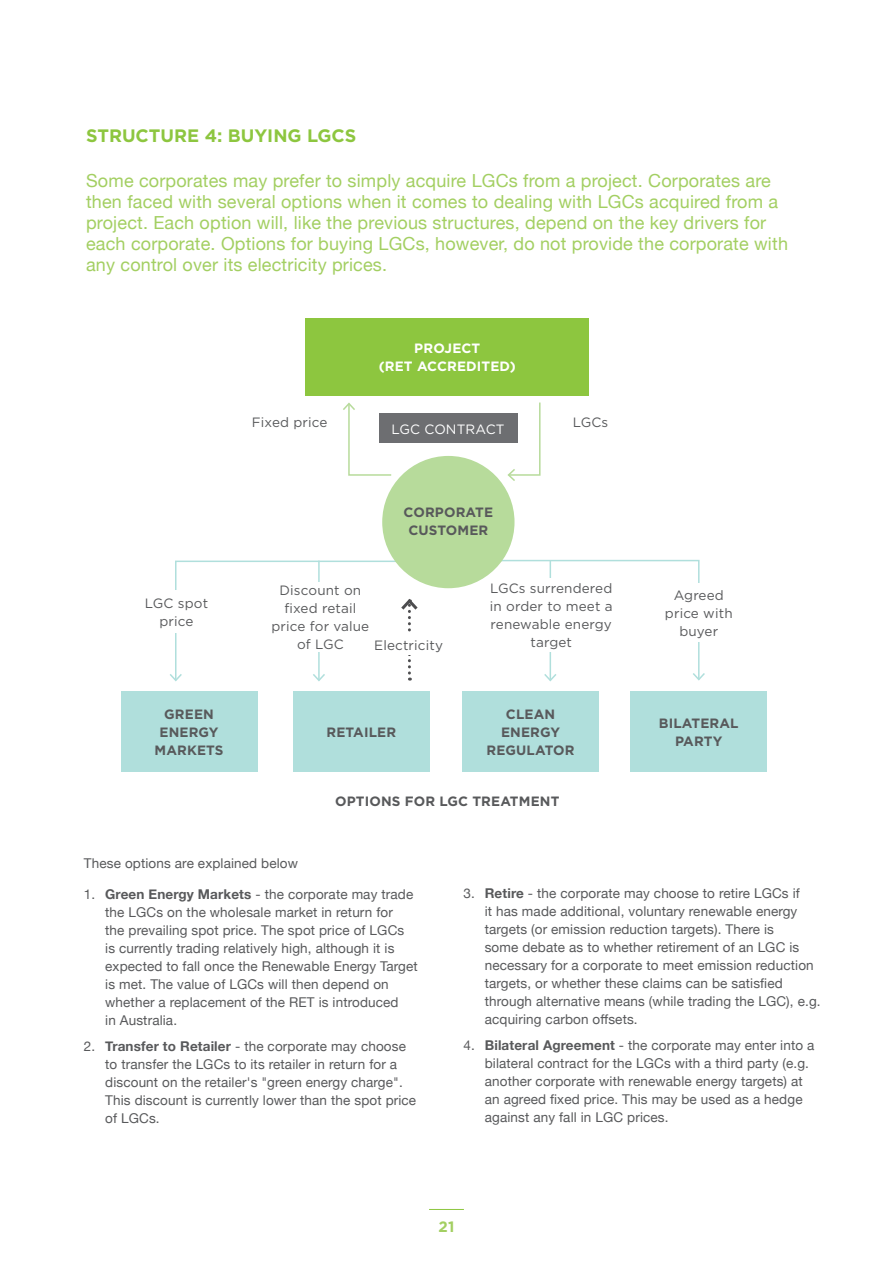
<style>
.page{position:relative;width:893px;height:1263px;background:#fff}
.page>*{position:absolute;margin:0;border:0;box-sizing:border-box;transform-origin:0 0}
.t1{font:18px/21px "Helvetica Neue";letter-spacing:.01em;color:#a3cf62}
.t2{font:700 18px "Gotham";color:#8dc63f}
.t3{font:700 15px "Gotham";color:#a3cf62}
.t4{font:13.5px/18px "Helvetica Neue";letter-spacing:.01em;color:#58595b}
.t5{font:13.5px/18px "Gotham";letter-spacing:.01em;color:#58595b;text-align:center}
.t6{font:700 13.5px/18px "Gotham";letter-spacing:.01em;color:#58595b;text-align:center}
.t7{font:700 13.5px/18px "Gotham";letter-spacing:.01em;color:#fff;text-align:center}
.t8{font:13.5px "Gotham";letter-spacing:.01em;color:#fff}
.s1{font-weight:700}
</style>
<div class="page">
<hr style="left:429px;top:1209px;width:35px;height:1px;background:#8dc63f">
<hr style="left:0;top:0;width:1px;height:1263px;background:#daebc1">
<svg style="left:507px;top:402px;width:34px;height:79px"></svg>
<svg style="left:343px;top:402px;width:49px;height:74px"></svg>
<div style="left:305px;top:318px;width:284px;height:77px;background:#8dc63f"></div>
<div style="left:462px;top:691px;width:137px;height:81px;background:#b0dfdc"></div>
<div style="left:293px;top:691px;width:136px;height:81px;background:#b0dfdc"></div>
<div style="left:121px;top:691px;width:136px;height:81px;background:#b0dfdc"></div>
<div style="left:631px;top:691px;width:136px;height:81px;background:#b0dfdc"></div>
<div style="left:379px;top:413px;width:138px;height:30px;background:#6d6e71"></div>
<svg style="left:170px;top:559px;width:535px;height:123px"></svg>
<div style="left:382px;top:456px;width:132px;height:132px;background:#b7db9b;border-radius:50%"></div>
<div style="left:662px;top:584px;width:74px;height:58px;background:#fff"></div>
<h1 class="t2" style="left:86px;top:124px;width:272px">STRUCTURE 4: BUYING LGCS</h1>
<p class="t1" style="left:86px;top:171px;width:703px">Some corporates may prefer to simply acquire LGCs from a project. Corporates are then faced with several options when it comes to dealing with LGCs acquired from a project. Each option will, like the previous structures, depend on the key drivers for each corporate. Options for buying LGCs, however, do not provide the corporate with any control over its electricity prices.</p>
<p class="t7" style="left:379px;top:339px;width:139px">PROJECT<br>(RET ACCREDITED)</p>
<p class="t5" style="left:252px;top:413px;width:77px">Fixed price</p>
<p class="t5" style="left:573px;top:413px;width:37px">LGCs</p>
<p class="t8" style="left:392px;top:420px;width:115px">LGC CONTRACT</p>
<p class="t5" style="left:145px;top:594px;width:65px">LGC spot price</p>
<p class="t6" style="left:155px;top:705px;width:71px">GREEN<br>ENERGY<br>MARKETS</p>
<p class="t6" style="left:404px;top:503px;width:91px">CORPORATE<br>CUSTOMER</p>
<p class="t5" style="left:271px;top:581px;width:99px">Discount on fixed retail price for value of LGC</p>
<p class="t5" style="left:490px;top:579px;width:124px">LGCs surrendered in order to meet a renewable energy target</p>
<p class="t5" style="left:374px;top:635px;width:70px">Electricity</p>
<p class="t6" style="left:326px;top:723px;width:71px">RETAILER</p>
<p class="t6" style="left:486px;top:705px;width:90px">CLEAN<br>ENERGY<br>REGULATOR</p>
<p class="t6" style="left:335px;top:792px;width:226px">OPTIONS FOR LGC TREATMENT</p>
<p class="t5" style="left:665px;top:586px;width:69px">Agreed price with buyer</p>
<p class="t6" style="left:659px;top:714px;width:81px">BILATERAL<br>PARTY</p>
<p class="t4" style="left:84px;top:855px;width:216px">These options are explained below</p>
<p class="t4" style="left:105px;top:885px;width:314px;text-indent:-21px">1. <span class="s1">Green Energy Markets</span> - the corporate may trade the LGCs on the wholesale market in return for<br>the prevailing spot price. The spot price of LGCs<br>is currently trading relatively high, although it is expected to fall once the Renewable Energy Target is met. The value of LGCs will then depend on whether a replacement of the RET is introduced<br>in Australia.</p>
<p class="t4" style="left:105px;top:1038px;width:312px;text-indent:-21px">2. <span class="s1">Transfer to Retailer</span> - the corporate may choose to transfer the LGCs to its retailer in return for a discount on the retailer's "green energy charge".<br>This discount is currently lower than the spot price of LGCs.</p>
<p class="t4" style="left:485px;top:884px;width:337px;text-indent:-21px">3. <span class="s1">Retire</span> - the corporate may choose to retire LGCs if<br>it has made additional, voluntary renewable energy targets (or emission reduction targets). There is<br>some debate as to whether retirement of an LGC is necessary for a corporate to meet emission reduction targets, or whether these claims can be satisfied through alternative means (while trading the LGC), e.g. acquiring carbon offsets.</p>
<p class="t4" style="left:485px;top:1037px;width:331px;text-indent:-21px">4. <span class="s1">Bilateral Agreement</span> - the corporate may enter into a bilateral contract for the LGCs with a third party (e.g. another corporate with renewable energy targets) at an agreed fixed price. This may be used as a hedge against any fall in LGC prices.</p>
<p class="t3" style="left:439px;top:1217px;width:17px">21</p>
</div>
